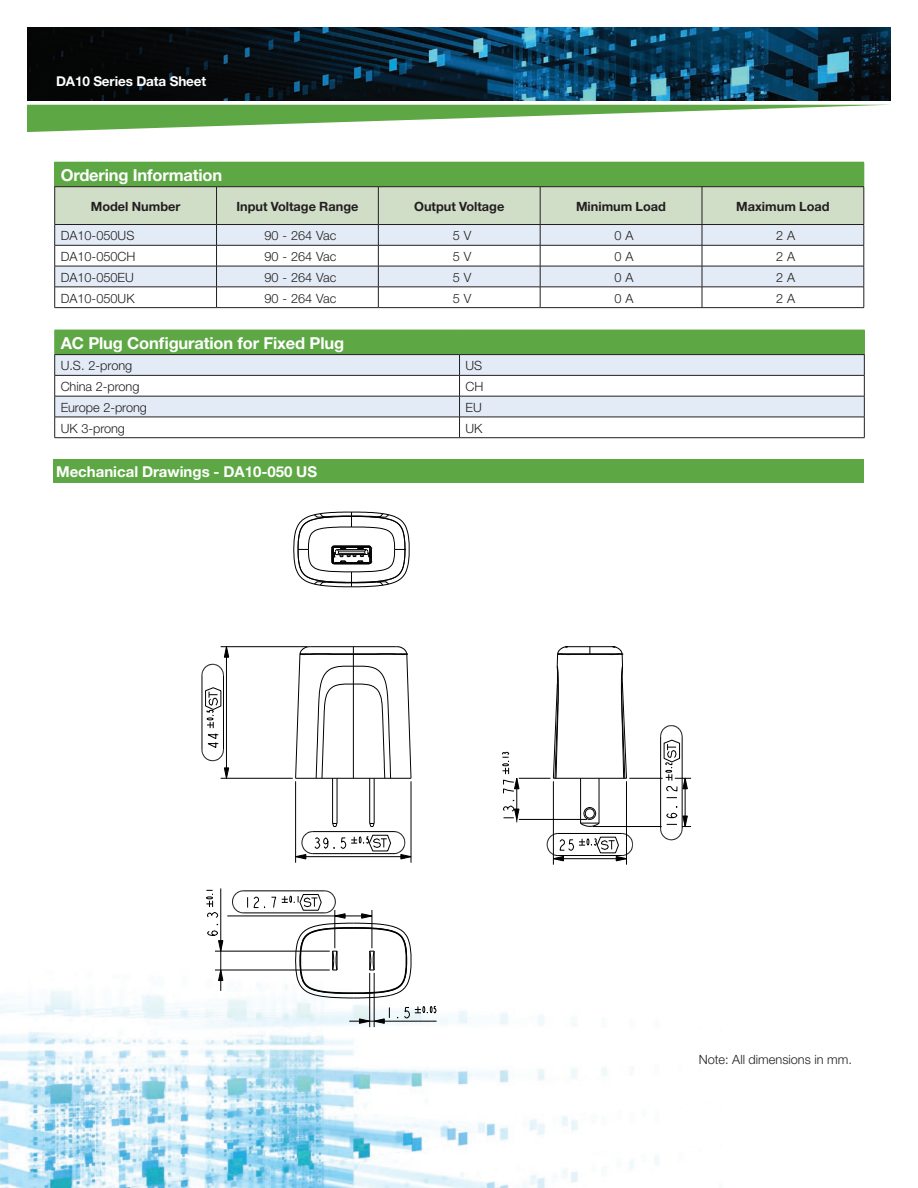
<style>
.page{position:relative;width:918px;height:1188px;background:#fff}
.page>*{position:absolute;margin:0;border:0;box-sizing:border-box;transform-origin:0 0}
._2a_Large_table_head{font:700 16.5px "Helvetica Neue LT Std";letter-spacing:-.01em;color:#fff}
._2a_Table_header{font:700 15px "Helvetica Neue LT Std";color:#fff}
.t1{font:700 13.5px "Helvetica Neue LT Std";letter-spacing:-.01em;color:#fff}
.My_Descriptor_Copy{font:300 12.75px "Helvetica Neue LT Std";color:#231f20}
._2a_Secondary_Table{font:700 12.75px "Helvetica Neue LT Std";color:#231f20}
._2a_Table_text{font:300 12.75px "Helvetica Neue LT Std";color:#231f20}
</style>
<div class="page">
<img style="left:27px;top:27px;width:864px;height:73px">
<svg style="left:27px;top:105px;width:854px;height:27px"></svg>
<img style="left:0;top:903px;width:659px;height:285px">
<div style="left:55px;top:330px;width:809px;height:25px;background:#5da844"></div>
<svg style="left:55px;top:355px;width:809px;height:20px;background:#e0e9f3"></svg>
<svg style="left:55px;top:376px;width:809px;height:61px"></svg>
<hr style="left:55px;top:354px;width:405px;height:1px;background:#231f20">
<hr style="left:460px;top:354px;width:405px;height:1px;background:#231f20">
<hr style="left:55px;top:375px;width:405px;height:1px;background:#231f20">
<hr style="left:460px;top:375px;width:405px;height:1px;background:#231f20">
<hr style="left:55px;top:396px;width:405px;height:1px;background:#231f20">
<hr style="left:460px;top:396px;width:405px;height:1px;background:#231f20">
<hr style="left:55px;top:417px;width:405px;height:1px;background:#231f20">
<svg style="left:54px;top:330px;width:1px;height:108px"></svg>
<hr style="left:460px;top:417px;width:405px;height:1px;background:#231f20">
<svg style="left:459px;top:355px;width:1px;height:82px"></svg>
<svg style="left:864px;top:330px;width:1px;height:107px"></svg>
<hr style="left:55px;top:437px;width:405px;height:1px;background:#231f20">
<hr style="left:460px;top:437px;width:405px;height:1px;background:#231f20">
<svg style="left:54px;top:162px;width:811px;height:145px"></svg>
<hr style="left:55px;top:307px;width:162px;height:1px;background:#231f20">
<hr style="left:217px;top:307px;width:161px;height:1px;background:#231f20">
<hr style="left:378px;top:307px;width:162px;height:1px;background:#231f20">
<hr style="left:540px;top:307px;width:162px;height:1px;background:#231f20">
<hr style="left:702px;top:307px;width:162px;height:1px;background:#231f20">
<div style="left:54px;top:459px;width:810px;height:24px;background:#5da844"></div>
<svg style="left:254px;top:897px;width:11px;height:11px"></svg>
<svg style="left:271px;top:897px;width:5px;height:11px"></svg>
<svg style="left:224px;top:647px;width:5px;height:10px"></svg>
<svg style="left:224px;top:768px;width:5px;height:10px"></svg>
<svg style="left:404px;top:1006px;width:32px;height:12px"></svg>
<svg style="left:359px;top:1007px;width:31px;height:16px"></svg>
<svg style="left:502px;top:752px;width:17px;height:41px"></svg>
<svg style="left:503px;top:800px;width:16px;height:20px"></svg>
<svg style="left:207px;top:931px;width:11px;height:4px"></svg>
<svg style="left:206px;top:890px;width:12px;height:28px"></svg>
<svg style="left:218px;top:941px;width:5px;height:10px"></svg>
<svg style="left:218px;top:971px;width:5px;height:10px"></svg>
<hr style="left:202px;top:675px;width:1px;height:75px;background:#000">
<hr style="left:223px;top:675px;width:1px;height:75px;background:#000">
<hr style="left:226px;top:647px;width:1px;height:131px;background:#000">
<hr style="left:295px;top:781px;width:1px;height:82px;background:#000">
<hr style="left:221px;top:778px;width:72px;height:1px;background:#000">
<hr style="left:411px;top:781px;width:1px;height:82px;background:#000">
<hr style="left:221px;top:646px;width:86px;height:1px;background:#000">
<hr style="left:593px;top:826px;width:69px;height:1px;background:#000">
<hr style="left:519px;top:819px;width:68px;height:1px;background:#000">
<hr style="left:517px;top:778px;width:1px;height:44px;background:#000">
<hr style="left:553px;top:781px;width:1px;height:84px;background:#000">
<hr style="left:629px;top:778px;width:34px;height:1px;background:#000">
<hr style="left:519px;top:778px;width:31px;height:1px;background:#000">
<hr style="left:626px;top:781px;width:1px;height:84px;background:#000">
<hr style="left:660px;top:737px;width:1px;height:92px;background:#000">
<hr style="left:682px;top:737px;width:1px;height:92px;background:#000">
<hr style="left:685px;top:778px;width:1px;height:49px;background:#000">
<hr style="left:221px;top:888px;width:1px;height:103px;background:#000">
<hr style="left:349px;top:1021px;width:88px;height:1px;background:#000">
<hr style="left:215px;top:970px;width:115px;height:1px;background:#000">
<hr style="left:215px;top:951px;width:115px;height:1px;background:#000">
<hr style="left:369px;top:973px;width:1px;height:54px;background:#000">
<hr style="left:374px;top:973px;width:1px;height:54px;background:#000">
<hr style="left:227px;top:916px;width:145px;height:1px;background:#000">
<hr style="left:243px;top:913px;width:82px;height:1px;background:#000">
<hr style="left:243px;top:891px;width:82px;height:1px;background:#000">
<svg style="left:202px;top:664px;width:22px;height:11px"></svg>
<svg style="left:202px;top:688px;width:22px;height:73px"></svg>
<svg style="left:547px;top:833px;width:86px;height:28px"></svg>
<svg style="left:660px;top:725px;width:31px;height:66px"></svg>
<svg style="left:660px;top:813px;width:31px;height:28px"></svg>
<svg style="left:232px;top:891px;width:16px;height:23px"></svg>
<hr style="left:332px;top:778px;width:1px;height:45px;background:#000">
<hr style="left:337px;top:778px;width:1px;height:45px;background:#000">
<hr style="left:369px;top:778px;width:1px;height:45px;background:#000">
<hr style="left:374px;top:778px;width:1px;height:45px;background:#000">
<svg style="left:295px;top:823px;width:116px;height:36px"></svg>
<hr style="left:580px;top:778px;width:1px;height:45px;background:#000">
<hr style="left:599px;top:778px;width:1px;height:45px;background:#000">
<svg style="left:580px;top:823px;width:19px;height:4px"></svg>
<div style="left:584px;top:807px;width:12px;height:13px;border:1px solid #000;border-radius:50%"></div>
<div style="left:585px;top:809px;width:10px;height:9px;border:1px solid #000;border-radius:50%"></div>
<svg style="left:295px;top:646px;width:116px;height:133px"></svg>
<svg style="left:553px;top:646px;width:74px;height:133px"></svg>
<svg style="left:282px;top:891px;width:129px;height:107px"></svg>
<svg style="left:293px;top:512px;width:117px;height:75px"></svg>
<p class="t1" style="left:56px;top:72px;width:152px">DA10 Series Data Sheet</p>
<p class="_2a_Large_table_head" style="left:61px;top:165px;width:163px">Ordering Information</p>
<p class="_2a_Secondary_Table" style="left:91px;top:198px;width:91px">Model Number</p>
<p class="_2a_Secondary_Table" style="left:236px;top:198px;width:124px">Input Voltage Range</p>
<p class="_2a_Secondary_Table" style="left:414px;top:198px;width:92px">Output Voltage</p>
<p class="_2a_Secondary_Table" style="left:576px;top:198px;width:92px">Minimum Load</p>
<p class="_2a_Secondary_Table" style="left:736px;top:198px;width:95px">Maximum Load</p>
<p class="My_Descriptor_Copy" style="left:61px;top:228px;width:75px">DA10-050US</p>
<p class="My_Descriptor_Copy" style="left:264px;top:228px;width:73px">90 - 264 Vac</p>
<p class="My_Descriptor_Copy" style="left:453px;top:228px;width:20px">5 V</p>
<p class="My_Descriptor_Copy" style="left:614px;top:228px;width:21px">0 A</p>
<p class="My_Descriptor_Copy" style="left:776px;top:228px;width:21px">2 A</p>
<p class="My_Descriptor_Copy" style="left:61px;top:249px;width:76px">DA10-050CH</p>
<p class="My_Descriptor_Copy" style="left:264px;top:249px;width:73px">90 - 264 Vac</p>
<p class="My_Descriptor_Copy" style="left:453px;top:249px;width:20px">5 V</p>
<p class="My_Descriptor_Copy" style="left:614px;top:249px;width:21px">0 A</p>
<p class="My_Descriptor_Copy" style="left:776px;top:249px;width:21px">2 A</p>
<p class="My_Descriptor_Copy" style="left:61px;top:269px;width:75px">DA10-050EU</p>
<p class="My_Descriptor_Copy" style="left:264px;top:269px;width:73px">90 - 264 Vac</p>
<p class="My_Descriptor_Copy" style="left:453px;top:269px;width:20px">5 V</p>
<p class="My_Descriptor_Copy" style="left:614px;top:269px;width:21px">0 A</p>
<p class="My_Descriptor_Copy" style="left:776px;top:269px;width:21px">2 A</p>
<p class="My_Descriptor_Copy" style="left:61px;top:290px;width:75px">DA10-050UK</p>
<p class="My_Descriptor_Copy" style="left:264px;top:290px;width:73px">90 - 264 Vac</p>
<p class="My_Descriptor_Copy" style="left:453px;top:290px;width:20px">5 V</p>
<p class="My_Descriptor_Copy" style="left:614px;top:290px;width:21px">0 A</p>
<p class="My_Descriptor_Copy" style="left:776px;top:290px;width:21px">2 A</p>
<p class="_2a_Large_table_head" style="left:61px;top:333px;width:285px">AC Plug Configuration for Fixed Plug</p>
<p class="My_Descriptor_Copy" style="left:61px;top:358px;width:73px">U.S. 2-prong</p>
<p class="My_Descriptor_Copy" style="left:466px;top:358px;width:18px">US</p>
<p class="My_Descriptor_Copy" style="left:61px;top:379px;width:80px">China 2-prong</p>
<p class="My_Descriptor_Copy" style="left:466px;top:379px;width:19px">CH</p>
<p class="My_Descriptor_Copy" style="left:61px;top:400px;width:88px">Europe 2-prong</p>
<p class="My_Descriptor_Copy" style="left:466px;top:400px;width:18px">EU</p>
<p class="My_Descriptor_Copy" style="left:61px;top:420px;width:66px">UK 3-prong</p>
<p class="My_Descriptor_Copy" style="left:466px;top:420px;width:18px">UK</p>
<p class="_2a_Table_header" style="left:56px;top:462px;width:263px">Mechanical Drawings - DA10-050 US</p>
<p class="_2a_Table_text" style="left:699px;top:1052px;width:155px">Note: All dimensions in mm.</p>
</div>
